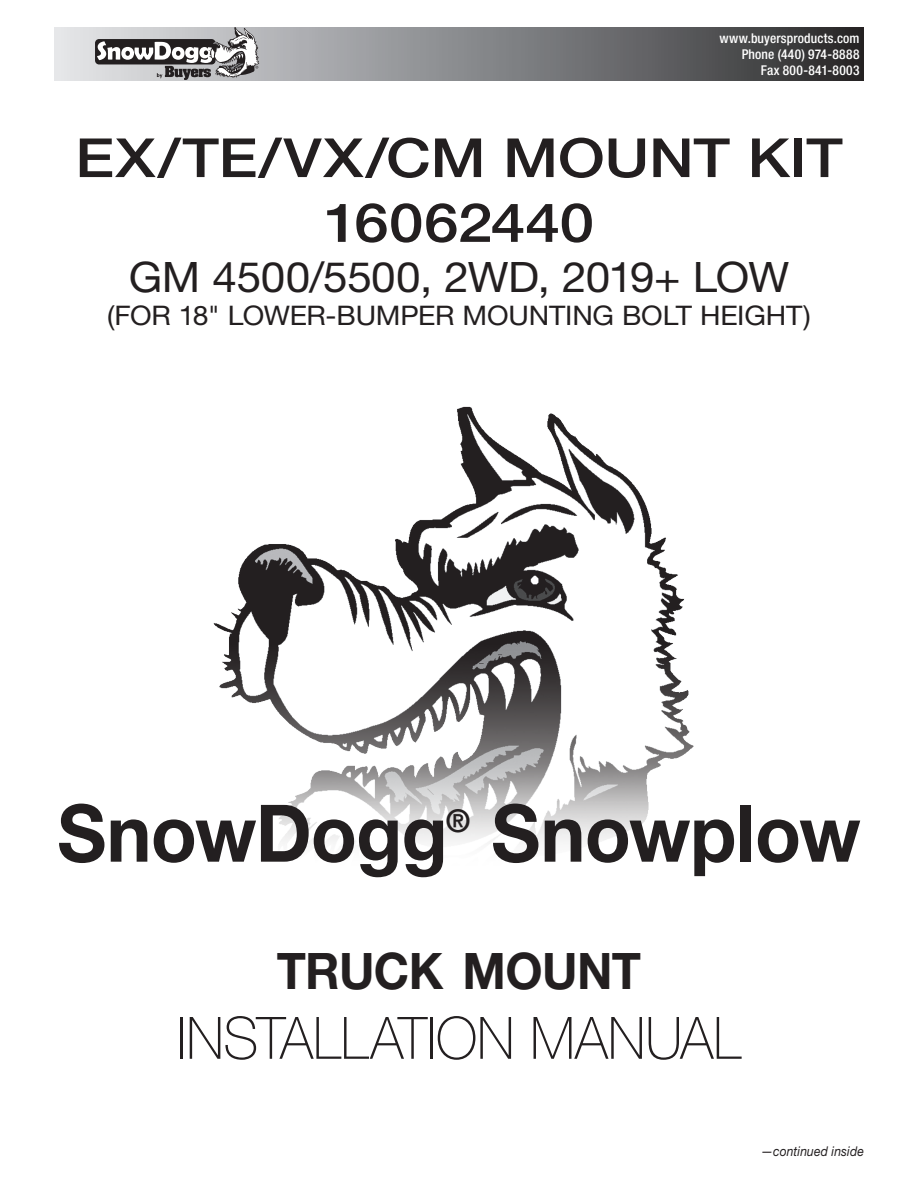
<style>
.page{position:relative;width:918px;height:1188px;background:#fff}
.page>*{position:absolute;margin:0;border:0;box-sizing:border-box;transform-origin:0 0}
.t1{font:700 79.5px "Helvetica Neue LT";letter-spacing:-.01em;color:#231f20;scale:.95 1}
.t2{font:100 58.5px "Helvetica Neue LT";letter-spacing:-.005em;color:#231f20;scale:.95 1}
.t3{font:500 54px/64.8px "Helvetica Neue LT";letter-spacing:-.005em;color:#231f20;text-align:center;scale:1.15 1}
.t4{font:700 50.4px "Helvetica Neue LT";letter-spacing:-.015em;color:#231f20;scale:.95 1}
.t5{font:42px "Helvetica Neue LT";letter-spacing:-.015em;color:#231f20;scale:1.05 1}
.t6{font:700 31.5px "Helvetica Neue LT";color:#231f20;scale:.95 1}
.t7{font:27px "Helvetica Neue LT";letter-spacing:-.01em;color:#231f20;scale:1.05 1}
.t8{font:500 condensed 13.5px/16.2px "Helvetica Neue LT";letter-spacing:.015em;color:#fff;text-align:right}
.t9{font:italic 13.5px "Helvetica Neue LT";letter-spacing:.01em;color:#231f20;scale:.9 1}
</style>
<div class="page">
<svg style="left:54px;top:27px;width:810px;height:54px;background:#7b7b7e"></svg>
<svg style="left:97px;top:27px;width:162px;height:53px"></svg>
<img style="left:213px;top:406px;width:481px;height:436px">
<p class="t8" style="left:720px;top:30px;width:141px">www.buyersproducts.com<br>Phone (440) 974-8888<br>Fax 800-841-8003</p>
<h3 class="t3" style="left:75px;top:125px;width:669px">EX/TE/VX/CM MOUNT KIT<br>16062440</h3>
<h3 class="t5" style="left:129px;top:252px;width:631px">GM 4500/5500, 2WD, 2019+ LOW</h3>
<h3 class="t7" style="left:107px;top:299px;width:672px">(FOR 18" LOWER-BUMPER MOUNTING BOLT HEIGHT)</h3>
<h1 class="t1" style="left:57px;top:784px;width:412px">SnowDogg</h1>
<h3 class="t6" style="left:446px;top:801px;width:27px">®</h3>
<h1 class="t1" style="left:491px;top:784px;width:390px">Snowplow</h1>
<h3 class="t4" style="left:277px;top:939px;width:385px">TRUCK MOUNT</h3>
<h2 class="t2" style="left:177px;top:1005px;width:595px">INSTALLATION MANUAL</h2>
<p class="t9" style="left:761px;top:1143px;width:116px">—continued inside</p>
</div>
